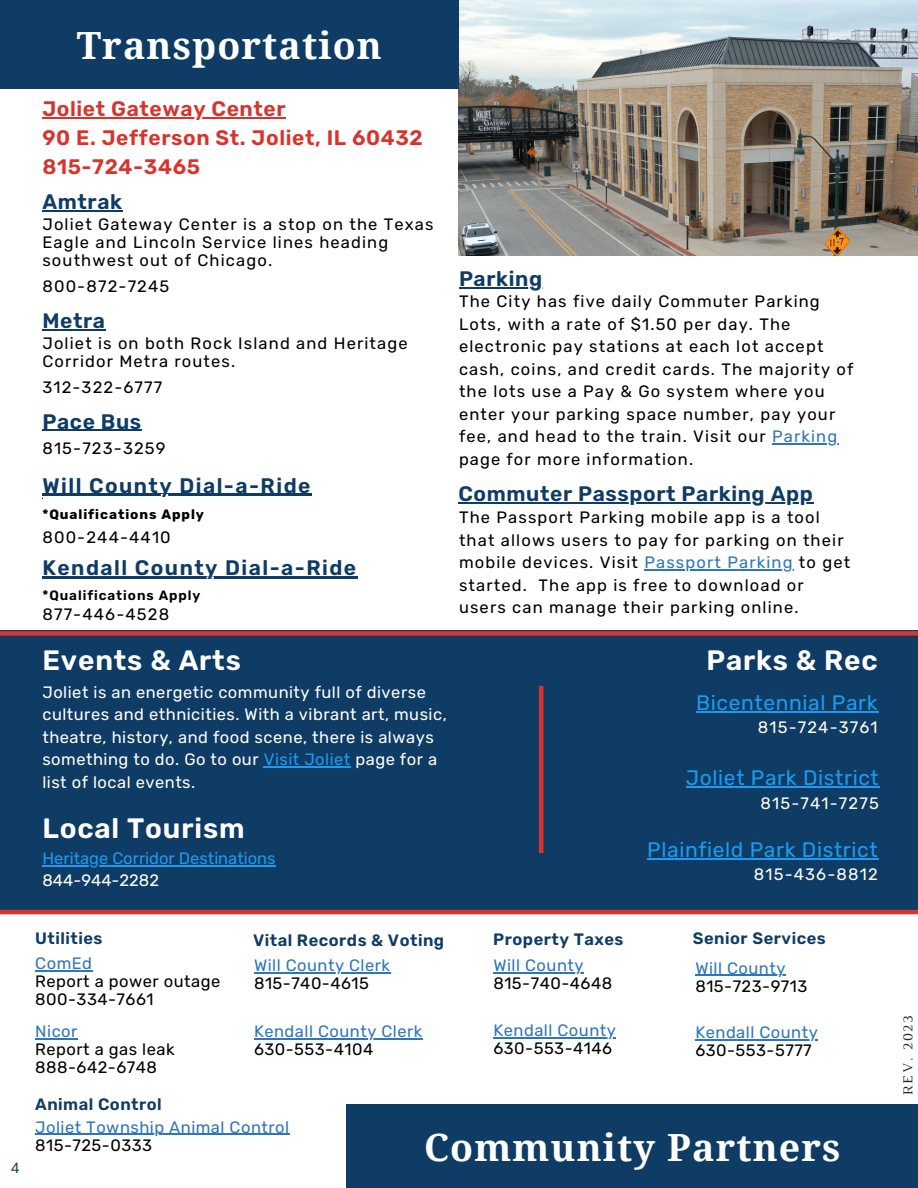
<style>
.page{position:relative;width:918px;height:1188px;background:#fff}
.page>*{position:absolute;margin:0;border:0;box-sizing:border-box;transform-origin:0 0}
.t1{font:700 37.5px "Noto Serif";letter-spacing:.03em;color:#fff}
.t2{font:600 28.05px "Rubik";letter-spacing:.03em;color:#fff}
.t3{font:600 21px/29.2px "Rubik";letter-spacing:.03em;color:#d8332c}
.t4{font:21px "Rubik";letter-spacing:.03em;color:#1d9bf0}
.t5{font:600 21px "Rubik";letter-spacing:.03em;color:#0f3c65}
.t6{font:600 21px "Rubik";letter-spacing:.07em;color:#0f3c65}
.t7{font:16.5px/22.5px "Rubik";letter-spacing:.07em;color:#000}
.t8{font:16.5px/22.5px "Rubik";letter-spacing:.03em;color:#fff}
.t9{font:16.5px/18px "Rubik";letter-spacing:.03em;color:#2e76b9}
.t10{font:16.5px/18px "Rubik";letter-spacing:.03em;color:#000}
.t11{font:600 16.5px "Rubik";letter-spacing:.03em;color:#0f3c65}
.t12{font:16.5px/22.5px "Rubik";color:#1d9bf0}
.t13{font:16.5px "Rubik";letter-spacing:.07em;color:#fff}
.t14{font:15px "Arimo";color:#0f3c65}
.t15{font:13.95px "Luthier";letter-spacing:.14em;color:#222}
.t16{font:700 13.5px "Rubik";letter-spacing:.07em;color:#000}
.t17{font:600 13.5px "Rubik";letter-spacing:.07em;color:#000}
.t18{font:600 1.5px "Rubik";color:#000}
.s1{color:#2e76b9}
.s2{color:#1d9bf0}
.s3{color:#fff}
.s4{color:#000}
</style>
<div class="page">
<img style="left:459px;top:0;width:459px;height:255px">
<hr style="left:42px;top:210px;width:81px;height:1px;background:#0f3c65">
<hr style="left:42px;top:329px;width:64px;height:1px;background:#0f3c65">
<hr style="left:42px;top:117px;width:244px;height:1px;background:#d8332c">
<div style="left:0;top:0;width:459px;height:88px;background:#0f3c65"></div>
<div style="left:346px;top:1104px;width:572px;height:84px;background:#0f3c65"></div>
<hr style="left:35px;top:1134px;width:255px;height:1px;background:#2e76b9">
<hr style="left:35px;top:970px;width:58px;height:2px;background:#2e76b9">
<hr style="left:35px;top:1038px;width:43px;height:2px;background:#2e76b9">
<hr style="left:254px;top:972px;width:137px;height:2px;background:#2e76b9">
<hr style="left:254px;top:1038px;width:169px;height:2px;background:#2e76b9">
<hr style="left:42px;top:494px;width:270px;height:2px;background:#0f3c65">
<hr style="left:42px;top:576px;width:316px;height:2px;background:#0f3c65">
<hr style="left:42px;top:430px;width:100px;height:1px;background:#0f3c65">
<hr style="left:772px;top:443px;width:66px;height:2px;background:#2e76b9">
<hr style="left:459px;top:287px;width:84px;height:2px;background:#0f3c65">
<hr style="left:644px;top:569px;width:150px;height:1px;background:#2e76b9">
<hr style="left:458px;top:502px;width:355px;height:1px;background:#0f3c65">
<div style="left:0;top:630px;width:918px;height:282px;background:#0f3c65"></div>
<div style="left:0;top:631px;width:918px;height:5px;background:#d8332c"></div>
<hr style="left:0;top:910px;width:918px;height:4px;background:#d8332c">
<hr style="left:264px;top:767px;width:87px;height:1px;background:#1d9bf0">
<hr style="left:696px;top:711px;width:182px;height:2px;background:#1d9bf0">
<hr style="left:686px;top:786px;width:193px;height:1px;background:#1d9bf0">
<hr style="left:647px;top:858px;width:231px;height:1px;background:#1d9bf0">
<hr style="left:539px;top:686px;width:4px;height:167px;background:#d8332c">
<hr style="left:42px;top:865px;width:234px;height:1px;background:#1d9bf0">
<hr style="left:493px;top:973px;width:91px;height:1px;background:#2e76b9">
<hr style="left:493px;top:1037px;width:123px;height:1px;background:#2e76b9">
<hr style="left:695px;top:975px;width:91px;height:1px;background:#2e76b9">
<hr style="left:695px;top:1039px;width:123px;height:1px;background:#2e76b9">
<h3 class="t1" style="left:77px;top:19px;width:307px">Transportation</h3>
<h6 class="t3" style="left:42px;top:94px;width:382px">Joliet Gateway Center<br>90 E. Jefferson St. Joliet, IL 60432<br>815-724-3465</h6>
<h3 class="t5" style="left:42px;top:189px;width:81px">Amtrak</h3>
<p class="t7" style="left:42px;top:215px;width:393px;line-height:18px">Joliet Gateway Center is a stop on the Texas<br>Eagle and Lincoln Service lines heading southwest out of Chicago.</p>
<h3 class="t7" style="left:42px;top:275px;width:128px">800-872-7245</h3>
<h3 class="t5" style="left:42px;top:308px;width:64px">Metra</h3>
<h6 class="t7" style="left:42px;top:334px;width:367px;line-height:18px">Joliet is on both Rock Island and Heritage<br>Corridor Metra routes.</h6>
<h6 class="t7" style="left:42px;top:376px;width:121px">312-322-6777</h6>
<h2 class="t5" style="left:42px;top:409px;width:100px">Pace Bus</h2>
<h6 class="t7" style="left:42px;top:438px;width:125px">815-723-3259</h6>
<h3 class="t6" style="left:42px;top:473px;width:270px">Will County Dial-a-Ride</h3>
<h3 class="t18" style="left:42px;top:497px;width:2px">*</h3>
<h6 class="t16" style="left:42px;top:506px;width:163px">*Qualifications Apply</h6>
<h2 class="t7" style="left:42px;top:526px;width:130px">800-244-4410</h2>
<h6 class="t6" style="left:42px;top:556px;width:315px">Kendall County Dial-a-Ride</h6>
<h2 class="t17" style="left:42px;top:587px;width:159px">*Qualifications Apply</h2>
<h6 class="t7" style="left:42px;top:603px;width:128px">877-446-4528</h6>
<h4 class="t5" style="left:459px;top:267px;width:85px">Parking</h4>
<h4 class="t7" style="left:459px;top:290px;width:396px">The City has five daily Commuter Parking Lots, with a rate of $1.50 per day. The electronic pay stations at each lot accept cash, coins, and credit cards. The majority of the lots use a Pay &amp; Go system where you enter your parking space number, pay your fee, and head to the train. Visit our <span class="s1">Parking</span></h4>
<h6 class="t7" style="left:459px;top:448px;width:236px">page for more information.</h6>
<h6 class="t5" style="left:458px;top:481px;width:356px">Commuter Passport Parking App</h6>
<h6 class="t7" style="left:459px;top:506px;width:393px">The Passport Parking mobile app is a tool that allows users to pay for parking on their mobile devices. Visit <span class="s1">Passport Parking</span> to get</h6>
<h4 class="t7" style="left:459px;top:574px;width:346px">started. The app is free to download or users can manage their parking online.</h4>
<h5 class="t2" style="left:42px;top:644px;width:200px">Events &amp; Arts</h5>
<h5 class="t2" style="left:706px;top:644px;width:173px">Parks &amp; Rec</h5>
<h6 class="t8" style="left:42px;top:681px;width:406px">Joliet is an energetic community full of diverse cultures and ethnicities. With a vibrant art, music, theatre, history, and food scene, there is always something to do. Go to our <span class="s2">Visit Joliet</span> page for a list of local events.</h6>
<h5 class="t4" style="left:696px;top:691px;width:183px">Bicentennial Park</h5>
<h6 class="t13" style="left:758px;top:718px;width:121px">815-724-3761</h6>
<h6 class="t4" style="left:686px;top:765px;width:194px">Joliet Park District</h6>
<h6 class="t2" style="left:42px;top:811px;width:204px">Local Tourism</h6>
<p class="t12" style="left:42px;top:847px;width:235px">Heritage Corridor Destinations<br><span class="s3">844-944-2282</span></p>
<h6 class="t13" style="left:761px;top:793px;width:120px">815-741-7275</h6>
<h6 class="t4" style="left:647px;top:837px;width:232px">Plainfield Park District</h6>
<h5 class="t13" style="left:754px;top:865px;width:125px">815-436-8812</h5>
<p class="t14" style="left:11px;top:1160px;width:10px">4</p>
<h6 class="t11" style="left:35px;top:929px;width:69px">Utilities</h6>
<h3 class="t10" style="left:35px;top:955px;width:187px"><span class="s1">ComEd<br></span>Report a power outage<br>800-334-7661</h3>
<p class="t10" style="left:35px;top:1023px;width:141px"><span class="s1">Nicor<br></span>Report a gas leak<br>888-642-6748</p>
<h6 class="t11" style="left:253px;top:930px;width:193px">Vital Records &amp; Voting</h6>
<h3 class="t9" style="left:254px;top:956px;width:138px">Will County Clerk<br><span class="s4">815-740-4615</span></h3>
<p class="t9" style="left:254px;top:1022px;width:170px">Kendall County Clerk<br><span class="s4">630-553-4104</span></p>
<h6 class="t11" style="left:493px;top:930px;width:132px">Property Taxes</h6>
<h5 class="t10" style="left:493px;top:957px;width:120px"><span class="s1">Will County<br></span>815-740-4648</h5>
<h6 class="t9" style="left:493px;top:1021px;width:124px">Kendall County<br><span class="s4">630-553-4146</span></h6>
<h1 class="t11" style="left:693px;top:929px;width:135px">Senior Services</h1>
<p class="t10" style="left:695px;top:959px;width:113px"><span class="s1">Will County<br></span>815-723-9713</p>
<p class="t9" style="left:695px;top:1023px;width:124px">Kendall County</p>
<p class="t10" style="left:695px;top:1041px;width:118px">630-553-5777</p>
<h6 class="t11" style="left:35px;top:1095px;width:128px">Animal Control</h6>
<h3 class="t9" style="left:35px;top:1118px;width:255px">Joliet Township Animal Control<br><span class="s4">815-725-0333</span></h3>
<h6 class="t1" style="left:424px;top:1121px;width:418px">Community Partners</h6>
<h6 class="t15" style="left:903px;top:1095px;width:82px;rotate:-90deg">REV. 2023</h6>
</div>
